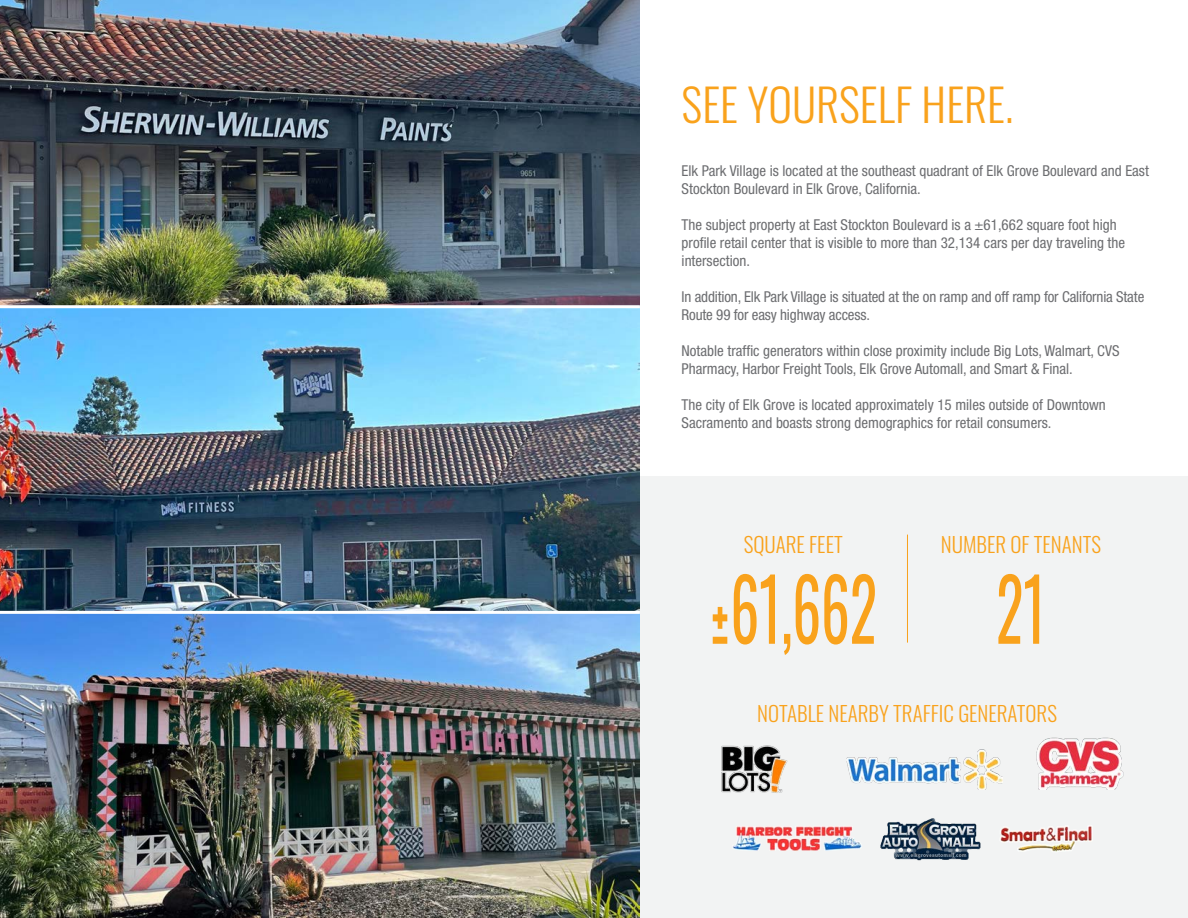
<style>
.page{position:relative;width:1188px;height:918px;background:#fff}
.page>*{position:absolute;margin:0;border:0;box-sizing:border-box;transform-origin:0 0}
.t1{font:85.5px "Oswald";color:#f9a21c;scale:.67 1}
.t2{font:300 45px "Oswald";color:#f9a21c}
.t3{font:300 21px "Oswald";color:#f9a21c}
.t4{font:condensed 15px/18px "Helvetica Neue LT Std";color:#6c6d70}
</style>
<div class="page">
<div style="left:0;top:476px;width:1188px;height:442px;background:#f2f3f3"></div>
<img style="left:0;top:0;width:640px;height:918px">
<img style="left:721px;top:745px;width:67px;height:48px">
<img style="left:733px;top:826px;width:129px;height:25px">
<img style="left:880px;top:818px;width:101px;height:43px">
<img style="left:847px;top:749px;width:155px;height:40px">
<img style="left:1036px;top:737px;width:88px;height:52px">
<img style="left:1000px;top:825px;width:93px;height:27px">
<hr style="left:0;top:305px;width:640px;height:3px;background:#fff">
<hr style="left:0;top:611px;width:640px;height:3px;background:#fff">
<hr style="left:907px;top:535px;width:1px;height:108px;background:#f9a21c">
<p class="t2" style="left:682px;top:65px;width:333px">SEE YOURSELF HERE.</p>
<p class="t4" style="left:682px;top:162px;width:469px">Elk Park Village is located at the southeast quadrant of Elk Grove Boulevard and East<br>Stockton Boulevard in Elk Grove, California.</p>
<p class="t4" style="left:682px;top:216px;width:445px">The subject property at East Stockton Boulevard is a ±61,662 square foot high profile retail center that is visible to more than 32,134 cars per day traveling the intersection.</p>
<p class="t4" style="left:682px;top:288px;width:464px">In addition, Elk Park Village is situated at the on ramp and off ramp for California State<br>Route 99 for easy highway access.</p>
<p class="t4" style="left:682px;top:342px;width:439px">Notable traffic generators within close proximity include Big Lots, Walmart, CVS<br>Pharmacy, Harbor Freight Tools, Elk Grove Automall, and Smart &amp; Final.</p>
<p class="t4" style="left:682px;top:396px;width:426px">The city of Elk Grove is located approximately 15 miles outside of Downtown<br>Sacramento and boasts strong demographics for retail consumers.</p>
<p class="t3" style="left:744px;top:526px;width:100px">SQUARE FEET</p>
<p class="t3" style="left:941px;top:526px;width:162px">NUMBER OF TENANTS</p>
<p class="t1" style="left:709px;top:533px;width:251px">±61,662</p>
<p class="t1" style="left:996px;top:533px;width:76px">21</p>
<p class="t3" style="left:757px;top:695px;width:301px">NOTABLE NEARBY TRAFFIC GENERATORS</p>
</div>
